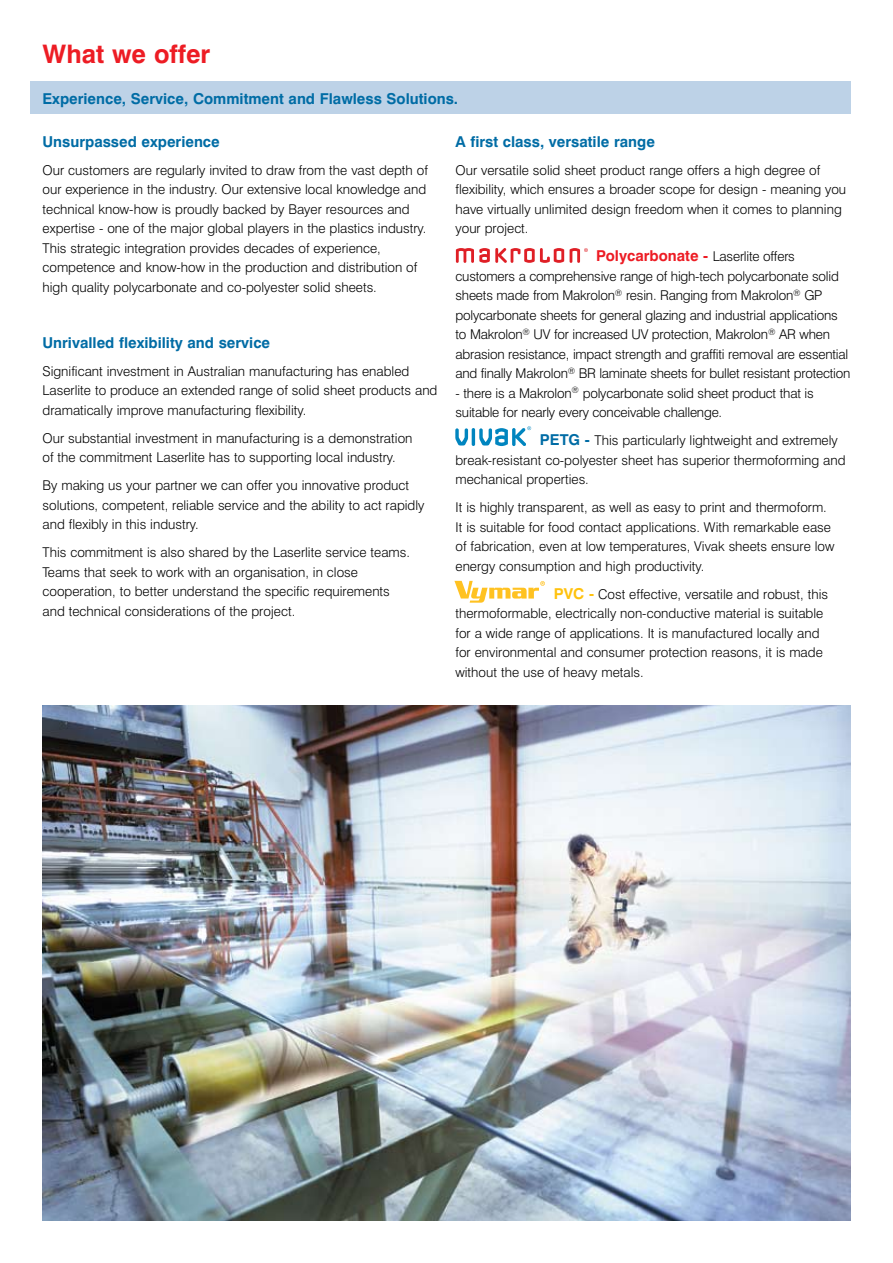
<style>
.page{position:relative;width:893px;height:1263px;background:#fff}
.page>*{position:absolute;margin:0;border:0;box-sizing:border-box;transform-origin:0 0}
.t1{font:700 25.5px "Swiss 721 BT";color:#ed1c24}
.t2{font:700 15px "Swiss 721 BT";color:#006ca5}
.t3{font:300 13.5px/19.5px "Swiss 721 BT";color:#000}
.s1{font-weight:700;font-size:15px;color:#ed1c24}
.s2{font-weight:700;font-size:15px;color:#006ca5}
.s3{font-weight:700;font-size:15px;color:#ffc20e}
</style>
<div class="page">
<div style="left:30px;top:82px;width:820px;height:32px;background:#bdd2e7"></div>
<img style="left:43px;top:706px;width:807px;height:514px">
<svg style="left:456px;top:248px;width:108px;height:15px"></svg>
<svg style="left:570px;top:248px;width:18px;height:15px"></svg>
<svg style="left:455px;top:428px;width:13px;height:17px"></svg>
<hr style="left:472px;top:428px;width:3px;height:18px;background:#0085bf;border-radius:2px">
<svg style="left:479px;top:426px;width:52px;height:20px"></svg>
<svg style="left:454px;top:581px;width:91px;height:22px"></svg>
<h1 class="t1" style="left:43px;top:38px;width:169px">What we offer</h1>
<p class="t2" style="left:43px;top:89px;width:417px">Experience, Service, Commitment and Flawless Solutions.</p>
<p class="t2" style="left:43px;top:132px;width:179px">Unsurpassed experience</p>
<p class="t3" style="left:43px;top:160px;width:387px">Our customers are regularly invited to draw from the vast depth of our experience in the industry. Our extensive local knowledge and technical know-how is proudly backed by Bayer resources and expertise - one of the major global players in the plastics industry.<br>This strategic integration provides decades of experience, competence and know-how in the production and distribution of high quality polycarbonate and co-polyester solid sheets.</p>
<p class="t2" style="left:43px;top:333px;width:229px">Unrivalled flexibility and service</p>
<p class="t3" style="left:43px;top:361px;width:396px">Significant investment in Australian manufacturing has enabled<br>Laserlite to produce an extended range of solid sheet products and dramatically improve manufacturing flexibility.</p>
<p class="t3" style="left:43px;top:428px;width:371px">Our substantial investment in manufacturing is a demonstration of the commitment Laserlite has to supporting local industry.</p>
<p class="t3" style="left:43px;top:475px;width:383px">By making us your partner we can offer you innovative product solutions, competent, reliable service and the ability to act rapidly and flexibly in this industry.</p>
<p class="t3" style="left:43px;top:542px;width:369px">This commitment is also shared by the Laserlite service teams.<br>Teams that seek to work with an organisation, in close cooperation, to better understand the specific requirements and technical considerations of the project.</p>
<p class="t2" style="left:455px;top:132px;width:201px">A first class, versatile range</p>
<p class="t3" style="left:455px;top:160px;width:392px">Our versatile solid sheet product range offers a high degree of flexibility, which ensures a broader scope for design - meaning you have virtually unlimited design freedom when it comes to planning your project.</p>
<p class="t3" style="left:455px;top:246px;width:396px;text-indent:141px"><span class="s1">Polycarbonate -</span> Laserlite offers customers a comprehensive range of high-tech polycarbonate solid sheets made from Makrolon<sup>®</sup> resin. Ranging from Makrolon<sup>®</sup> GP polycarbonate sheets for general glazing and industrial applications to Makrolon<sup>®</sup> UV for increased UV protection, Makrolon<sup>®</sup> AR when abrasion resistance, impact strength and graffiti removal are essential and finally Makrolon<sup>®</sup> BR laminate sheets for bullet resistant protection</p>
<p class="t3" style="left:455px;top:383px;width:360px">- there is a Makrolon<sup>®</sup> polycarbonate solid sheet product that is suitable for nearly every conceivable challenge.</p>
<p class="t3" style="left:455px;top:430px;width:392px;text-indent:84px"><span class="s2">PETG -</span> This particularly lightweight and extremely break-resistant co-polyester sheet has superior thermoforming and mechanical properties.</p>
<p class="t3" style="left:455px;top:497px;width:380px">It is highly transparent, as well as easy to print and thermoform.<br>It is suitable for food contact applications. With remarkable ease of fabrication, even at low temperatures, Vivak sheets ensure low energy consumption and high productivity.</p>
<p class="t3" style="left:455px;top:584px;width:374px;text-indent:98px"><span class="s3">PVC -</span> Cost effective, versatile and robust, this thermoformable, electrically non-conductive material is suitable for a wide range of applications. It is manufactured locally and for environmental and consumer protection reasons, it is made without the use of heavy metals.</p>
</div>
